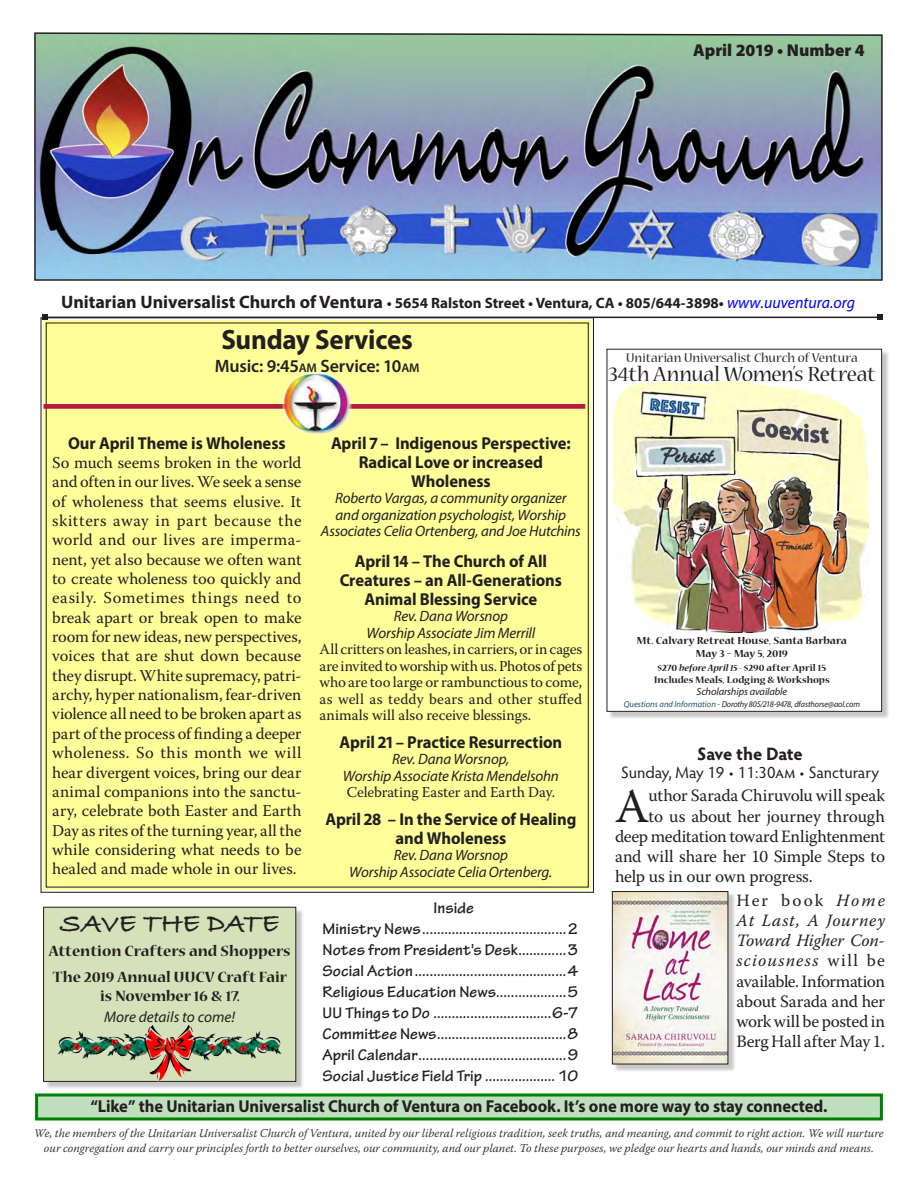
<style>
.page{position:relative;width:918px;height:1188px;background:#fff}
.page>*{position:absolute;margin:0;border:0;box-sizing:border-box;transform-origin:0 0}
.Body_text_12_14{font:48px "Warnock Pro";color:#231f20}
.Sermon_title{font:700 28.05px "Myriad Pro";letter-spacing:-.01em;color:#231f20;scale:.96 1}
.Header-22_22__6aftr{font:700 27.9px "Bradley Hand ITCTT";letter-spacing:.005em;color:#231f20}
.t1{font:22.8px "Nueva Std";letter-spacing:-.015em;color:#231f20}
.Sermon_title-2{font:600 18px "Myriad Pro";letter-spacing:-.01em;color:#231f20}
.Header-12_14{font:700 18px "Hypatia Sans Pro";letter-spacing:-.015em;color:#231f20}
.Sermon_title-3{font:700 17.25px/18.8px "Myriad Pro";letter-spacing:-.005em;color:#231f20;text-align:center;scale:.96 1}
.Body_text_12_14-2{font:17.25px/20.2px "Warnock Pro";letter-spacing:-.015em;color:#231f20;text-align:justify}
.Body_Text_11_5_13_5{font:900 17.25px "Myriad Pro";color:#231f20}
.Body_text__11_13{font:16.5px/19.4px "Warnock Pro";color:#231f20;text-align:justify}
.What_s_inside{font:700 16.5px "Tekton Pro";letter-spacing:.005em;color:#231f20}
.Header_11_12-semibol{font:700 16.5px/19.5px "Nueva Std";color:#231f20;text-align:center}
.Header-12_14-2{font:16.5px "Hypatia Sans Pro";color:#231f20}
.Header_11_12-semibol-2{font:italic 15.3px "Myriad Pro";color:#231f20}
.Sermon_text{font:15px/16.5px "Warnock Pro";letter-spacing:.005em;color:#231f20;text-align:justify}
.Speaker_byline_Myria{font:italic 15px/16.5px "Myriad Pro";letter-spacing:-.01em;color:#231f20;text-align:center}
.Sermon_speaker{font:italic 15px/16.5px "Myriad Pro";letter-spacing:-.01em;color:#231f20;text-align:center}
.t2{font:700 15px "Myriad Pro";color:#231f20}
.t3{font:13.95px "Nueva Std";color:#231f20}
.Speaker_byline_Myria-2{font:italic 300 11.85px/15px "Warnock Pro";color:#231f20;text-align:center}
.t4{font:700 11.4px/12.5px "Nueva Std";letter-spacing:-.005em;color:#231f20;text-align:center}
.t5{font:700 10.5px/11.9px "Nueva Std";letter-spacing:-.005em;color:#231f20;text-align:center}
.t6{font:italic 8.55px "Myriad Pro";letter-spacing:-.01em;color:#231f20;scale:.96 1}
.s1{font-size:18px}
.s2{font-weight:400;font-style:italic;font-size:16.5px;color:#00f}
.s3{font-size:12.6px}
.s4{font-style:italic}
.s5{font-family:"Myriad Pro";font-weight:400;font-style:italic}
.s6{color:#225168}
</style>
<div class="page">
<img style="left:34px;top:32px;width:849px;height:249px">
<hr style="left:45px;top:317px;width:835px;height:1px;background:#231f20">
<svg style="left:42px;top:314px;width:6px;height:3px"></svg>
<svg style="left:878px;top:314px;width:5px;height:6px"></svg>
<div style="left:37px;top:1095px;width:844px;height:24px;background:#bfdfbf"></div>
<div style="left:35px;top:1094px;width:848px;height:26px;border:3px solid #008000"></div>
<div style="left:40px;top:317px;width:555px;height:576px;background:#ff9"></div>
<div style="left:44px;top:404px;width:541px;height:5px;background:#b7193c"></div>
<img style="left:283px;top:374px;width:68px;height:61px">
<div style="left:45px;top:908px;width:258px;height:181px;background:#231f20;opacity:.25"></div>
<div style="left:44px;top:907px;width:252px;height:174px;background:#d5e2b9"></div>
<div style="left:43px;top:907px;width:253px;height:175px;border:1px solid #231f20"></div>
<div style="left:608px;top:350px;width:281px;height:369px;background:#231f20;opacity:.25"></div>
<div style="left:607px;top:349px;width:275px;height:362px;background:#fff"></div>
<img style="left:613px;top:380px;width:257px;height:253px">
<div style="left:607px;top:349px;width:275px;height:363px;border:1px solid #231f20"></div>
<div style="left:613px;top:893px;width:123px;height:179px;background:#231f20;opacity:.25"></div>
<img style="left:614px;top:893px;width:112px;height:169px">
<div style="left:612px;top:891px;width:116px;height:173px;border:1px solid #231f20"></div>
<img style="left:58px;top:1025px;width:224px;height:57px">
<p class="Body_Text_11_5_13_5" style="left:693px;top:39px;width:173px">April 2019 • Number 4</p>
<p class="t2" style="left:61px;top:293px;width:795px"><span class="s1">Unitarian Universalist Church of Ventura</span> • 5654 Ralston Street • Ventura, CA • 805/644-3898• <span class="s2">www.uuventura.org</span></p>
<p class="Sermon_title" style="left:221px;top:321px;width:201px">Sunday Services</p>
<p class="Sermon_title-2" style="left:215px;top:354px;width:206px">Music: 9:45<span class="s3">AM</span> Service: 10<span class="s3">AM</span></p>
<p class="Sermon_title-3" style="left:68px;top:433px;width:228px">Our April Theme is Wholeness</p>
<p class="Body_text__11_13" style="left:52px;top:453px;width:251px">So much seems broken in the world and often in our lives. We seek a sense of wholeness that seems elusive. It skitters away in part because the world and our lives are imperma&shy;nent, yet also because we often want to create wholeness too quickly and easily. Sometimes things need to break apart or break open to make room for new ideas, new perspectives, voices that are shut down because they disrupt. White supremacy, patri&shy;archy, hyper nationalism, fear-driven violence all need to be broken apart as part of the process of finding a deeper wholeness. So this month we will hear divergent voices, bring our dear animal companions into the sanctu&shy;ary, celebrate both Easter and Earth Day as rites of the turning year, all the while considering what needs to be healed and made whole in our lives.</p>
<p class="Header-22_22__6aftr" style="left:60px;top:902px;width:220px">SAVE THE DATE</p>
<p class="Header_11_12-semibol" style="left:49px;top:942px;width:243px">Attention Crafters and Shoppers</p>
<p class="Header_11_12-semibol" style="left:53px;top:968px;width:236px">The 2019 Annual UUCV Craft Fair is November 16 &amp; 17.</p>
<p class="Header_11_12-semibol-2" style="left:104px;top:1007px;width:132px">More details to come!</p>
<p class="Sermon_title-3" style="left:331px;top:434px;width:251px">April 7 – Indigenous Perspective:<br>Radical Love or increased<br>Wholeness</p>
<p class="Sermon_speaker" style="left:321px;top:490px;width:261px">Roberto Vargas, a community organizer<br>and organization psychologist, Worship<br>Associates Celia Ortenberg, and Joe Hutchins</p>
<p class="Sermon_title-3" style="left:340px;top:551px;width:233px">April 14 – The Church of All<br>Creatures – an All-Generations<br>Animal Blessing Service</p>
<p class="Speaker_byline_Myria" style="left:366px;top:608px;width:170px">Rev. Dana Worsnop<br>Worship Associate Jim Merrill</p>
<p class="Sermon_text" style="left:320px;top:641px;width:264px">All critters on leashes, in carriers, or in cages are invited to worship with us. Photos of pets who are too large or rambunctious to come, as well as teddy bears and other stuffed animals will also receive blessings.</p>
<p class="Sermon_title-3" style="left:339px;top:732px;width:234px">April 21 – Practice Resurrection</p>
<p class="Speaker_byline_Myria" style="left:343px;top:751px;width:217px">Rev. Dana Worsnop,<br>Worship Associate Krista Mendelsohn</p>
<p class="Sermon_text" style="left:347px;top:784px;width:210px">Celebrating Easter and Earth Day.</p>
<p class="Sermon_title-3" style="left:325px;top:809px;width:263px">April 28 – In the Service of Healing and Wholeness</p>
<p class="Speaker_byline_Myria" style="left:349px;top:847px;width:205px">Rev. Dana Worsnop<br>Worship Associate Celia Ortenberg.</p>
<p class="What_s_inside" style="left:434px;top:898px;width:42px">Inside</p>
<p class="What_s_inside" style="left:322px;top:919px;width:257px">Ministry News.......................................2</p>
<p class="What_s_inside" style="left:323px;top:940px;width:257px">Notes from President's Desk.............3</p>
<p class="What_s_inside" style="left:323px;top:961px;width:257px">Social Action .........................................4</p>
<p class="What_s_inside" style="left:323px;top:982px;width:257px">Religious Education News...................5</p>
<p class="What_s_inside" style="left:323px;top:1003px;width:257px">UU Things to Do ................................6-7</p>
<p class="What_s_inside" style="left:322px;top:1024px;width:257px">Committee News...................................8</p>
<p class="What_s_inside" style="left:323px;top:1045px;width:257px">April Calendar........................................9</p>
<p class="What_s_inside" style="left:323px;top:1066px;width:257px">Social Justice Field Trip ...................10</p>
<p class="t3" style="left:626px;top:352px;width:233px">Unitarian Universalist Church of Ventura</p>
<p class="t1" style="left:608px;top:364px;width:269px">34th Annual Women’s Retreat</p>
<p class="t4" style="left:637px;top:635px;width:212px">Mt. Calvary Retreat House, Santa Barbara<br>May 3 – May 5, 2019</p>
<p class="t5" style="left:654px;top:663px;width:177px">$270 <span class="s4">before April 15 -</span> $290 after April 15<br>Includes Meals, Lodging &amp; Workshops<br><span class="s5">Scholarships available</span></p>
<p class="t6" style="left:624px;top:699px;width:248px"><span class="s6">Questions and Information -</span> Dorothy 805/218-9478, dfasthorse@aol.com</p>
<p class="Header-12_14" style="left:697px;top:741px;width:107px">Save the Date</p>
<p class="Header-12_14-2" style="left:621px;top:762px;width:259px">Sunday, May 19 • 11:30am • Sancturary</p>
<p class="Body_text_12_14" style="left:615px;top:777px;width:36px">A</p>
<p class="Body_text_12_14-2" style="left:649px;top:785px;width:238px">uthor Sarada Chiruvolu will speak</p>
<p class="Body_text_12_14-2" style="left:649px;top:806px;width:238px">to us about her journey through</p>
<p class="Body_text_12_14-2" style="left:615px;top:826px;width:271px">deep meditation toward Enlightenment</p>
<p class="Body_text_12_14-2" style="left:615px;top:846px;width:271px">and will share her 10 Simple Steps to</p>
<p class="Body_text_12_14-2" style="left:615px;top:866px;width:199px">help us in our own progress.</p>
<p class="Body_text_12_14-2" style="left:737px;top:890px;width:150px">Her book <span class="s4">Home At Last, A Journey Toward Higher Con&shy;sciousness</span> will be available. Information about Sarada and her work will be posted in Berg Hall after May 1.</p>
<p class="Sermon_title-3" style="left:90px;top:1097px;width:769px">“Like” the Unitarian Universalist Church of Ventura on Facebook. It’s one more way to stay connected.</p>
<p class="Speaker_byline_Myria-2" style="left:34px;top:1126px;width:851px">We, the members of the Unitarian Universalist Church of Ventura, united by our liberal religious tradition, seek truths, and meaning, and commit to right action. We will nurture our congregation and carry our principles forth to better ourselves, our community, and our planet. To these purposes, we pledge our hearts and hands, our minds and means.</p>
</div>
